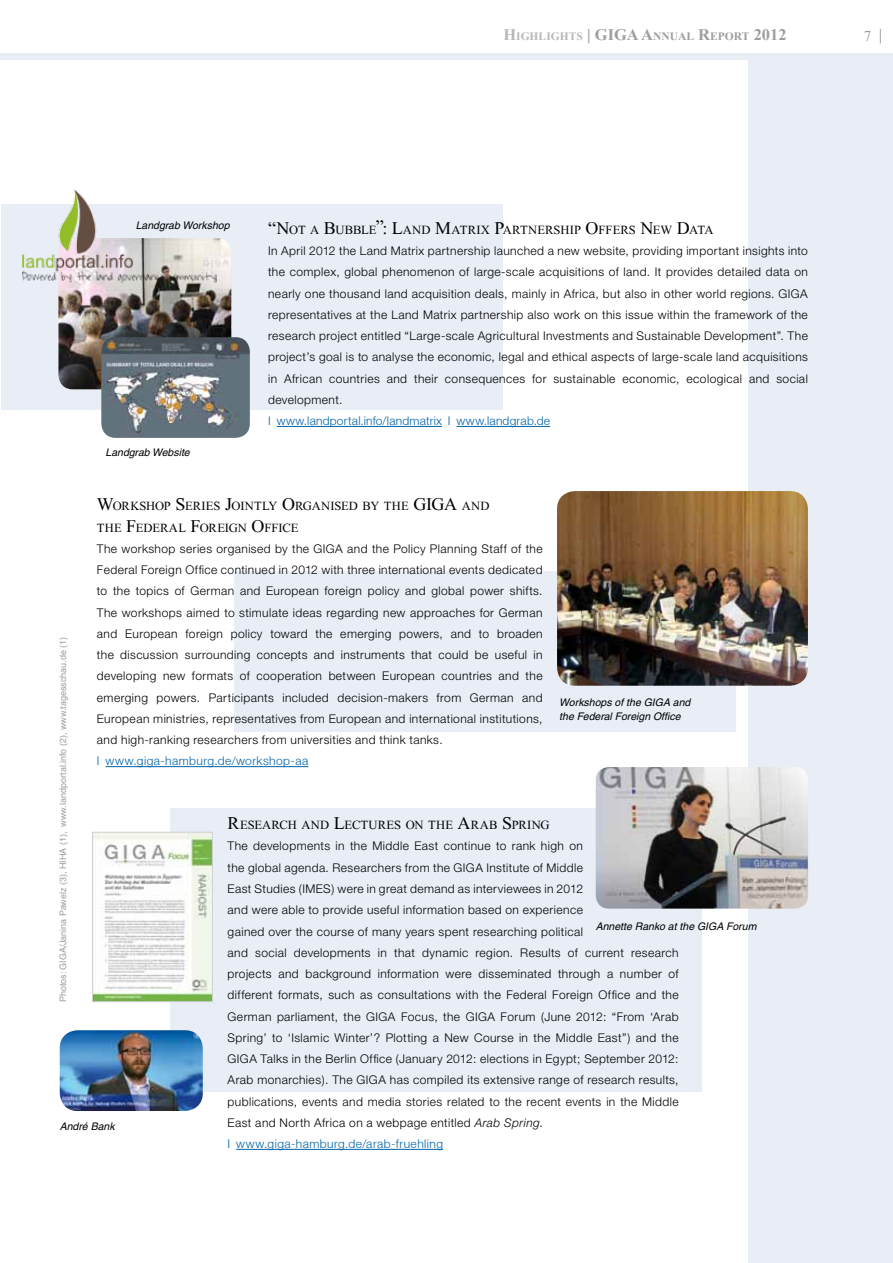
<style>
.page{position:relative;width:893px;height:1263px;background:#fff}
.page>*{position:absolute;margin:0;border:0;box-sizing:border-box;transform-origin:0 0}
.t1{font:15px "Times New Roman";color:#9c9e9f}
.t2{font:12.6px "Times Beyrut Roman";letter-spacing:-.005em;color:#000}
.t3{font:300 12px/21.3px "Helvetica Neue";letter-spacing:.035em;color:#000;text-align:justify}
.t4{font:300 12px "Helvetica Neue LT";letter-spacing:.035em;color:#0063a8}
.t5{font:700 11.55px "Times Beyrut Roman";color:#9c9e9f}
.t6{font:700 11.55px "Times Beyrut Roman";color:#b6b8b9}
.t7{font:italic 10.5px/13.5px "Helvetica";color:#000}
.t8{font:9px "Helvetica";color:#9c9e9f}
.s1{font-size:16.5px}
.s2{font-size:16.5px;color:#9c9e9f}
.s3{font-family:"Times Beyrut Roman";font-weight:700;font-size:16.5px}
.s4{font-size:18px}
.s5{font-style:italic}
</style>
<div class="page">
<div style="left:1px;top:53px;width:892px;height:6px;background:#e8edf6"></div>
<div style="left:748px;top:60px;width:145px;height:1203px;background:#e8edf6"></div>
<div style="left:1px;top:205px;width:502px;height:205px;background:#e8edf6"></div>
<img style="left:58px;top:238px;width:173px;height:151px">
<img style="left:101px;top:337px;width:149px;height:101px">
<img style="left:22px;top:189px;width:195px;height:94px">
<div style="left:234px;top:571px;width:501px;height:160px;background:#e8edf6"></div>
<img style="left:557px;top:491px;width:251px;height:195px">
<hr style="left:106px;top:766px;width:202px;height:1px;background:#0063a8">
<div style="left:170px;top:808px;width:532px;height:283px;background:#e8edf6"></div>
<hr style="left:236px;top:1149px;width:207px;height:1px;background:#0063a8">
<img style="left:596px;top:767px;width:212px;height:142px">
<img style="left:94px;top:834px;width:117px;height:166px">
<div style="left:92px;top:832px;width:121px;height:170px;border:1px solid #d0d1d2"></div>
<img style="left:60px;top:1030px;width:143px;height:81px">
<hr style="left:277px;top:426px;width:165px;height:1px;background:#0063a8">
<hr style="left:457px;top:426px;width:93px;height:1px;background:#0063a8">
<p class="t6" style="left:503px;top:29px;width:103px"><span class="s1">H</span>IGHLIGHTS <span class="s2">|</span> <span class="s2">GIG</span></p>
<p class="t5" style="left:627px;top:29px;width:161px"><span class="s1">A A</span>NNUAL <span class="s1">R</span>EPORT <span class="s1">2012</span></p>
<p class="t1" style="left:864px;top:26px;width:20px">7 <span class="s3">|</span></p>
<p class="t7" style="left:136px;top:219px;width:95px">Landgrab Workshop</p>
<p class="t7" style="left:106px;top:445px;width:86px">Landgrab Website</p>
<p class="t2" style="left:268px;top:223px;width:447px"><span class="s4">“N</span>OT A <span class="s4">B</span>UBBLE<span class="s4">”: L</span>AND <span class="s4">M</span>ATRIX <span class="s4">P</span>ARTNERSHIP <span class="s4">O</span>FFERS <span class="s4">N</span>EW <span class="s4">D</span>ATA</p>
<p class="t3" style="left:268px;top:240px;width:541px">In April 2012 the Land Matrix partnership launched a new website, providing important insights into the complex, global phenomenon of large-scale acquisitions of land. It provides detailed data on nearly one thousand land acquisition deals, mainly in Africa, but also in other world regions. GIGA representatives at the Land Matrix partnership also work on this issue within the framework of the research project entitled “Large-scale Agricultural Investments and Sustainable Development”. The project’s goal is to analyse the economic, legal and ethical aspects of large-scale land acquisitions in African countries and their consequences for sustainable economic, ecological and social development.</p>
<p class="t4" style="left:268px;top:414px;width:284px">I www.landportal.info/landmatrix I www.landgrab.de</p>
<p class="t2" style="left:97px;top:499px;width:329px"><span class="s4">W</span>ORKSHOP <span class="s4">S</span>ERIES <span class="s4">J</span>OINTLY <span class="s4">O</span>RGANISED BY THE <span class="s4">GIGA</span></p>
<p class="t2" style="left:462px;top:499px;width:29px">AND</p>
<p class="t2" style="left:97px;top:520px;width:203px">THE <span class="s4">F</span>EDERAL <span class="s4">F</span>OREIGN <span class="s4">O</span>FFICE</p>
<p class="t3" style="left:97px;top:538px;width:447px">The workshop series organised by the GIGA and the Policy Planning Staff of the Federal Foreign Office continued in 2012 with three international events dedicated to the topics of German and European foreign policy and global power shifts.<br>The workshops aimed to stimulate ideas regarding new approaches for German and European foreign policy toward the emerging powers, and to broaden the discussion surrounding concepts and instruments that could be useful in developing new formats of cooperation between European countries and the emerging powers. Participants included decision-makers from German and European ministries, representatives from European and international institutions, and high-ranking researchers from universities and think tanks.</p>
<p class="t4" style="left:97px;top:754px;width:213px">I www.giga-hamburg.de/workshop-aa</p>
<p class="t8" style="left:58px;top:1002px;width:367px;rotate:-90deg">Photos: GIGA/Janina Pawelz (3), HIHA (1), www.landportal.info (2), www.tagesschau.de (1)</p>
<p class="t7" style="left:559px;top:696px;width:133px">Workshops of the GIGA and the Federal Foreign Office</p>
<p class="t2" style="left:228px;top:818px;width:324px"><span class="s4">R</span>ESEARCH AND <span class="s4">L</span>ECTURES ON THE <span class="s4">A</span>RAB <span class="s4">S</span>PRING</p>
<p class="t3" style="left:228px;top:835px;width:453px;text-align:left">The developments in the Middle East continue to rank high on<br>the global agenda. Researchers from the GIGA Institute of Middle<br>East Studies (IMES) were in great demand as interviewees in 2012<br>and were able to provide useful information based on experience<br>gained over the course of many years spent researching political<br>and social developments in that dynamic region. Results of current research projects and background information were disseminated through a number of different formats, such as consultations with the Federal Foreign Office and the German parliament, the GIGA Focus, the GIGA Forum (June 2012: “From ‘Arab Spring’ to ‘Islamic Winter’? Plotting a New Course in the Middle East”) and the GIGA Talks in the Berlin Office (January 2012: elections in Egypt; September 2012:<br>Arab monarchies). The GIGA has compiled its extensive range of research results, publications, events and media stories related to the recent events in the Middle East and North Africa on a webpage entitled <span class="s5">Arab Spring</span>.</p>
<p class="t4" style="left:228px;top:1136px;width:217px">I www.giga-hamburg.de/arab-fruehling</p>
<p class="t7" style="left:596px;top:919px;width:162px">Annette Ranko at the GIGA Forum</p>
<p class="t7" style="left:60px;top:1119px;width:56px">André Bank</p>
</div>
